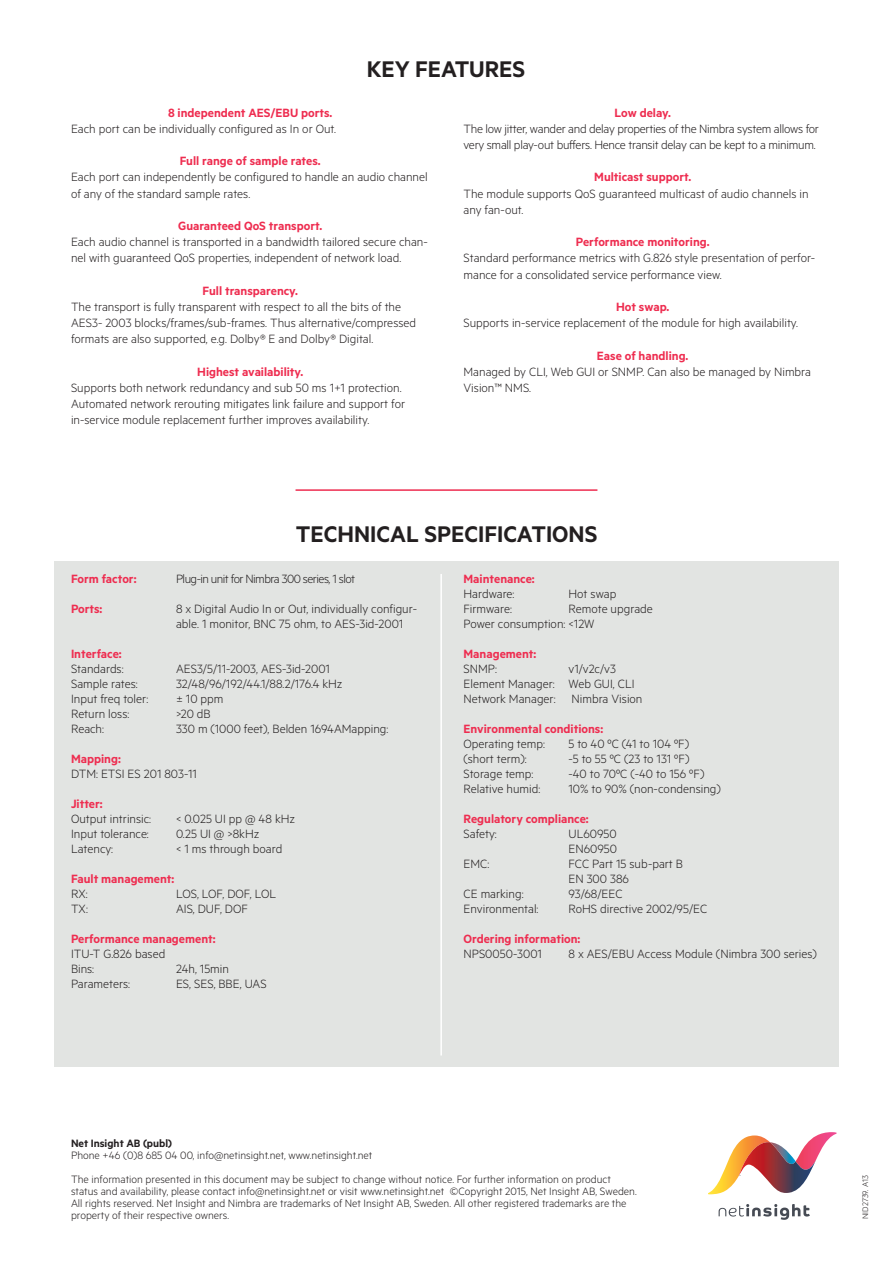
<style>
.page{position:relative;width:893px;height:1263px;background:#fff}
.page>*{position:absolute;margin:0;border:0;box-sizing:border-box;transform-origin:0 0}
.t1{font:600 25.5px "Metric";color:#231f20}
.Tech_Chart_body{font:300 13.5px/16.2px "Metric";color:#231f20}
.Tech_Chart_body-2{font:600 13.5px "Metric";color:#ee2d50}
.Tech_Chart_body-3{font:300 13.5px/16.2px "Metric";letter-spacing:-.02em;color:#231f20}
.Tech_Chart_body-4{font:300 13.5px "Metric";letter-spacing:-.04em;color:#231f20}
.Tech_Chart_body-5{font:300 12px/12px "Metric";color:#231f20}
.Tech_Chart_body-6{font:600 12px "Metric";color:#231f20}
.t2{font:300 9px "Metric";color:#231f20}
</style>
<div class="page">
<div style="left:54px;top:561px;width:785px;height:506px;background:#e2e4e2"></div>
<svg style="left:719px;top:1204px;width:91px;height:16px"></svg>
<svg style="left:708px;top:1132px;width:129px;height:62px"></svg>
<img style="left:739px;top:1164px;width:47px;height:29px">
<hr style="left:440px;top:574px;width:2px;height:481px;background:#fff">
<hr style="left:296px;top:489px;width:301px;height:2px;background:#ee2d50">
<p class="t1" style="left:367px;top:54px;width:160px">KEY FEATURES</p>
<p class="Tech_Chart_body-2" style="left:168px;top:104px;width:166px">8 independent AES/EBU ports.</p>
<p class="Tech_Chart_body" style="left:71px;top:120px;width:267px">Each port can be individually configured as In or Out.</p>
<p class="Tech_Chart_body-2" style="left:180px;top:153px;width:143px">Full range of sample rates.</p>
<p class="Tech_Chart_body" style="left:71px;top:168px;width:358px">Each port can independently be configured to handle an audio channel of any of the standard sample rates.</p>
<p class="Tech_Chart_body-2" style="left:178px;top:218px;width:145px">Guaranteed QoS transport.</p>
<p class="Tech_Chart_body" style="left:71px;top:233px;width:358px">Each audio channel is transported in a bandwidth tailored secure chan&shy;nel with guaranteed QoS properties, independent of network load.</p>
<p class="Tech_Chart_body-2" style="left:203px;top:282px;width:97px">Full transparency.</p>
<p class="Tech_Chart_body" style="left:71px;top:298px;width:347px">The transport is fully transparent with respect to all the bits of the<br>AES3- 2003 blocks/frames/sub-frames. Thus alternative/compressed formats are also supported, e.g. Dolby® E and Dolby® Digital.</p>
<p class="Tech_Chart_body-2" style="left:197px;top:363px;width:108px">Highest availability.</p>
<p class="Tech_Chart_body" style="left:71px;top:379px;width:336px">Supports both network redundancy and sub 50 ms 1+1 protection.<br>Automated network rerouting mitigates link failure and support for in-service module replacement further improves availability.</p>
<p class="Tech_Chart_body-2" style="left:614px;top:104px;width:58px">Low delay.</p>
<p class="Tech_Chart_body-3" style="left:463px;top:120px;width:357px">The low jitter, wander and delay properties of the Nimbra system allows for very small play-out buffers. Hence transit delay can be kept to a minimum.</p>
<p class="Tech_Chart_body-2" style="left:594px;top:169px;width:98px">Multicast support.</p>
<p class="Tech_Chart_body" style="left:463px;top:185px;width:347px">The module supports QoS guaranteed multicast of audio channels in any fan-out.</p>
<p class="Tech_Chart_body-2" style="left:576px;top:234px;width:135px">Performance monitoring.</p>
<p class="Tech_Chart_body" style="left:463px;top:249px;width:353px">Standard performance metrics with G.826 style presentation of perfor&shy;mance for a consolidated service performance view.</p>
<p class="Tech_Chart_body-2" style="left:616px;top:299px;width:55px">Hot swap.</p>
<p class="Tech_Chart_body" style="left:463px;top:314px;width:336px">Supports in-service replacement of the module for high availability.</p>
<p class="Tech_Chart_body-2" style="left:597px;top:347px;width:93px">Ease of handling.</p>
<p class="Tech_Chart_body" style="left:463px;top:363px;width:349px">Managed by CLI, Web GUI or SNMP. Can also be managed by Nimbra<br>Vision™ NMS.</p>
<p class="t1" style="left:296px;top:519px;width:303px">TECHNICAL SPECIFICATIONS</p>
<p class="Tech_Chart_body-2" style="left:71px;top:571px;width:67px">Form factor:</p>
<p class="Tech_Chart_body-4" style="left:176px;top:571px;width:181px">Plug-in unit for Nimbra 300 series, 1 slot</p>
<p class="Tech_Chart_body-2" style="left:71px;top:601px;width:33px">Ports:</p>
<p class="Tech_Chart_body" style="left:176px;top:600px;width:242px;line-height:15px">8 x Digital Audio In or Out, individually configur&shy;able. 1 monitor, BNC 75 ohm, to AES-3id-2001</p>
<p class="Tech_Chart_body-2" style="left:71px;top:646px;width:52px">Interface:</p>
<p class="Tech_Chart_body" style="left:71px;top:660px;width:54px">Standards:</p>
<p class="Tech_Chart_body" style="left:176px;top:660px;width:156px">AES3/5/11-2003, AES-3id-2001</p>
<p class="Tech_Chart_body" style="left:71px;top:675px;width:68px">Sample rates:</p>
<p class="Tech_Chart_body" style="left:176px;top:675px;width:168px">32/48/96/192/44.1/88.2/176.4 kHz</p>
<p class="Tech_Chart_body" style="left:71px;top:690px;width:79px">Input freq toler:</p>
<p class="Tech_Chart_body" style="left:176px;top:690px;width:49px">± 10 ppm</p>
<p class="Tech_Chart_body" style="left:71px;top:705px;width:60px">Return loss:</p>
<p class="Tech_Chart_body" style="left:176px;top:705px;width:36px">&gt;20 dB</p>
<p class="Tech_Chart_body" style="left:71px;top:720px;width:35px">Reach:</p>
<p class="Tech_Chart_body" style="left:176px;top:720px;width:214px">330 m (1000 feet), Belden 1694AMapping:</p>
<p class="Tech_Chart_body-2" style="left:71px;top:751px;width:51px">Mapping:</p>
<p class="Tech_Chart_body" style="left:71px;top:765px;width:127px">DTM: ETSI ES 201 803-11</p>
<p class="Tech_Chart_body-2" style="left:71px;top:796px;width:33px">Jitter:</p>
<p class="Tech_Chart_body" style="left:71px;top:810px;width:82px">Output intrinsic:</p>
<p class="Tech_Chart_body" style="left:176px;top:810px;width:121px">&lt; 0.025 UI pp @ 48 kHz</p>
<p class="Tech_Chart_body" style="left:71px;top:825px;width:79px">Input tolerance:</p>
<p class="Tech_Chart_body" style="left:176px;top:825px;width:85px">0.25 UI @ &gt;8kHz</p>
<p class="Tech_Chart_body" style="left:71px;top:840px;width:44px">Latency:</p>
<p class="Tech_Chart_body" style="left:176px;top:840px;width:108px">&lt; 1 ms through board</p>
<p class="Tech_Chart_body-2" style="left:71px;top:871px;width:105px">Fault management:</p>
<p class="Tech_Chart_body" style="left:71px;top:885px;width:18px">RX:</p>
<p class="Tech_Chart_body" style="left:176px;top:885px;width:102px">LOS, LOF, DOF, LOL</p>
<p class="Tech_Chart_body" style="left:71px;top:900px;width:18px">TX:</p>
<p class="Tech_Chart_body" style="left:176px;top:900px;width:73px">AIS, DUF, DOF</p>
<p class="Tech_Chart_body-2" style="left:71px;top:931px;width:146px">Performance management:</p>
<p class="Tech_Chart_body" style="left:71px;top:945px;width:96px">ITU-T G.826 based</p>
<p class="Tech_Chart_body" style="left:71px;top:960px;width:25px">Bins:</p>
<p class="Tech_Chart_body" style="left:176px;top:960px;width:55px">24h, 15min</p>
<p class="Tech_Chart_body" style="left:71px;top:975px;width:61px">Parameters:</p>
<p class="Tech_Chart_body" style="left:176px;top:975px;width:92px">ES, SES, BBE, UAS</p>
<p class="Tech_Chart_body-2" style="left:463px;top:571px;width:73px">Maintenance:</p>
<p class="Tech_Chart_body" style="left:463px;top:585px;width:53px">Hardware:</p>
<p class="Tech_Chart_body" style="left:568px;top:585px;width:49px">Hot swap</p>
<p class="Tech_Chart_body" style="left:463px;top:600px;width:50px">Firmware:</p>
<p class="Tech_Chart_body" style="left:568px;top:600px;width:86px">Remote upgrade</p>
<p class="Tech_Chart_body" style="left:463px;top:615px;width:132px">Power consumption: &lt;12W</p>
<p class="Tech_Chart_body-2" style="left:463px;top:646px;width:74px">Management:</p>
<p class="Tech_Chart_body" style="left:463px;top:660px;width:35px">SNMP:</p>
<p class="Tech_Chart_body" style="left:568px;top:660px;width:49px">v1/v2c/v3</p>
<p class="Tech_Chart_body" style="left:463px;top:675px;width:173px">Element Manager: Web GUI, CLI</p>
<p class="Tech_Chart_body" style="left:463px;top:690px;width:180px">Network Manager: Nimbra Vision</p>
<p class="Tech_Chart_body-2" style="left:463px;top:721px;width:141px">Environmental conditions:</p>
<p class="Tech_Chart_body" style="left:463px;top:735px;width:83px">Operating temp:</p>
<p class="Tech_Chart_body" style="left:568px;top:735px;width:122px">5 to 40 ºC (41 to 104 ºF)</p>
<p class="Tech_Chart_body" style="left:463px;top:750px;width:65px">(short term):</p>
<p class="Tech_Chart_body" style="left:568px;top:750px;width:122px">-5 to 55 ºC (23 to 131 ºF)</p>
<p class="Tech_Chart_body" style="left:463px;top:765px;width:71px">Storage temp:</p>
<p class="Tech_Chart_body" style="left:568px;top:765px;width:137px">-40 to 70ºC (-40 to 156 ºF)</p>
<p class="Tech_Chart_body" style="left:463px;top:780px;width:78px">Relative humid:</p>
<p class="Tech_Chart_body" style="left:568px;top:780px;width:154px">10% to 90% (non-condensing)</p>
<p class="Tech_Chart_body-2" style="left:463px;top:811px;width:127px">Regulatory compliance:</p>
<p class="Tech_Chart_body" style="left:463px;top:825px;width:35px">Safety:</p>
<p class="Tech_Chart_body" style="left:568px;top:825px;width:50px">UL60950</p>
<p class="Tech_Chart_body" style="left:568px;top:840px;width:50px">EN60950</p>
<p class="Tech_Chart_body" style="left:463px;top:855px;width:27px">EMC:</p>
<p class="Tech_Chart_body" style="left:568px;top:855px;width:116px">FCC Part 15 sub-part B</p>
<p class="Tech_Chart_body" style="left:568px;top:870px;width:62px">EN 300 386</p>
<p class="Tech_Chart_body" style="left:463px;top:885px;width:62px">CE marking:</p>
<p class="Tech_Chart_body" style="left:568px;top:885px;width:56px">93/68/EEC</p>
<p class="Tech_Chart_body" style="left:463px;top:900px;width:77px">Environmental:</p>
<p class="Tech_Chart_body" style="left:568px;top:900px;width:140px">RoHS directive 2002/95/EC</p>
<p class="Tech_Chart_body-2" style="left:463px;top:931px;width:118px">Ordering information:</p>
<p class="Tech_Chart_body" style="left:463px;top:945px;width:80px">NPS0050-3001</p>
<p class="Tech_Chart_body" style="left:568px;top:945px;width:250px">8 x AES/EBU Access Module (Nimbra 300 series)</p>
<p class="Tech_Chart_body-6" style="left:71px;top:1136px;width:103px">Net Insight AB (publ)</p>
<p class="Tech_Chart_body-5" style="left:71px;top:1149px;width:303px">Phone +46 (0)8 685 04 00, info@netinsight.net, www.netinsight.net</p>
<p class="Tech_Chart_body-5" style="left:71px;top:1173px;width:567px">The information presented in this document may be subject to change without notice. For further information on product status and availability, please contact info@netinsight.net or visit www.netinsight.net ©Copyright 2015, Net Insight AB, Sweden.<br>All rights reserved. Net Insight and Nimbra are trademarks of Net Insight AB, Sweden. All other registered trademarks are the property of their respective owners.</p>
<p class="t2" style="left:860px;top:1219px;width:45px;rotate:-90deg">NID2739. A13</p>
</div>
